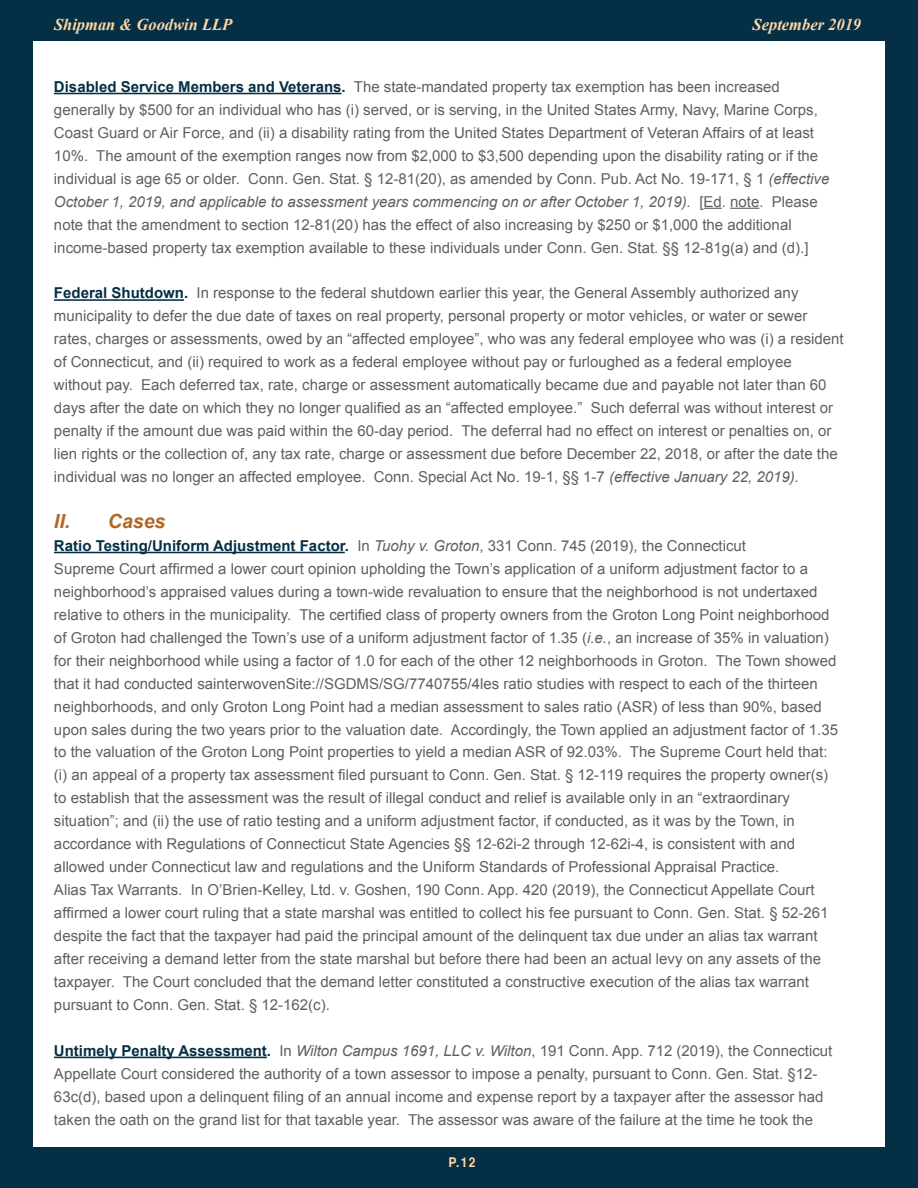
<style>
.page{position:relative;width:918px;height:1188px;background:#fff}
.page>*{position:absolute;margin:0;border:0;box-sizing:border-box;transform-origin:0 0}
.t1{font:italic 700 19.5px "Arial";color:#b16827}
.t2{font:italic 700 16.5px "Times New Roman";color:#fed7a6}
.t3{font:15px/23px "Arial";color:#5f5f62}
.t4{font:700 13.5px "Helvetica";color:#fed7a6;scale:.9 1}
.s1{font-weight:700;color:#052f45}
.s2{font-style:italic}
</style>
<div class="page">
<div style="left:0;top:1148px;width:918px;height:40px;background:#052f45"></div>
<div style="left:0;top:0;width:918px;height:40px;background:#052f45"></div>
<div style="left:885px;top:0;width:33px;height:1188px;background:#052f45"></div>
<div style="left:0;top:0;width:33px;height:1188px;background:#052f45"></div>
<hr style="left:54px;top:93px;width:288px;height:1px;background:#052f45">
<svg style="left:704px;top:208px;width:18px;height:1px"></svg>
<svg style="left:730px;top:208px;width:29px;height:1px"></svg>
<hr style="left:54px;top:299px;width:130px;height:2px;background:#052f45">
<hr style="left:54px;top:552px;width:291px;height:1px;background:#052f45">
<hr style="left:54px;top:1057px;width:213px;height:1px;background:#052f45">
<p class="t2" style="left:54px;top:13px;width:180px">Shipman &amp; Goodwin LLP</p>
<p class="t2" style="left:753px;top:13px;width:110px">September 2019</p>
<p class="t3" style="left:54px;top:75px;width:777px"><span class="s1">Disabled Service Members and Veterans.</span> The state-mandated property tax exemption has been increased generally by $500 for an individual who has (i) served, or is serving, in the United States Army, Navy, Marine Corps, Coast Guard or Air Force, and (ii) a disability rating from the United States Department of Veteran Affairs of at least 10%. The amount of the exemption ranges now from $2,000 to $3,500 depending upon the disability rating or if the individual is age 65 or older. Conn. Gen. Stat. § 12-81(20), as amended by Conn. Pub. Act No. 19-171, § 1 <span class="s2">(effective October 1, 2019, and applicable to assessment years commencing on or after October 1, 2019).</span> [Ed. note. Please note that the amendment to section 12-81(20) has the effect of also increasing by $250 or $1,000 the additional income-based property tax exemption available to these individuals under Conn. Gen. Stat. §§ 12-81g(a) and (d).]</p>
<p class="t3" style="left:54px;top:282px;width:791px"><span class="s1">Federal Shutdown.</span> In response to the federal shutdown earlier this year, the General Assembly authorized any municipality to defer the due date of taxes on real property, personal property or motor vehicles, or water or sewer rates, charges or assessments, owed by an “affected employee”, who was any federal employee who was (i) a resident of Connecticut, and (ii) required to work as a federal employee without pay or furloughed as a federal employee<br>without pay. Each deferred tax, rate, charge or assessment automatically became due and payable not later than 60 days after the date on which they no longer qualified as an “affected employee.” Such deferral was without interest or penalty if the amount due was paid within the 60-day period. The deferral had no effect on interest or penalties on, or lien rights or the collection of, any tax rate, charge or assessment due before December 22, 2018, or after the date the individual was no longer an affected employee. Conn. Special Act No. 19-1, §§ 1-7 <span class="s2">(effective January 22, 2019).</span></p>
<p class="t1" style="left:54px;top:508px;width:113px">II. Cases</p>
<p class="t3" style="left:54px;top:534px;width:786px"><span class="s1">Ratio Testing/Uniform Adjustment Factor.</span> In <span class="s2">Tuohy v. Groton</span>, 331 Conn. 745 (2019), the Connecticut<br>Supreme Court affirmed a lower court opinion upholding the Town’s application of a uniform adjustment factor to a neighborhood’s appraised values during a town-wide revaluation to ensure that the neighborhood is not undertaxed relative to others in the municipality. The certified class of property owners from the Groton Long Point neighborhood of Groton had challenged the Town’s use of a uniform adjustment factor of 1.35 (<span class="s2">i.e.</span>, an increase of 35% in valuation) for their neighborhood while using a factor of 1.0 for each of the other 12 neighborhoods in Groton. The Town showed that it had conducted sainterwovenSite://SGDMS/SG/7740755/4les ratio studies with respect to each of the thirteen neighborhoods, and only Groton Long Point had a median assessment to sales ratio (ASR) of less than 90%, based upon sales during the two years prior to the valuation date. Accordingly, the Town applied an adjustment factor of 1.35 to the valuation of the Groton Long Point properties to yield a median ASR of 92.03%. The Supreme Court held that: (i) an appeal of a property tax assessment filed pursuant to Conn. Gen. Stat. § 12-119 requires the property owner(s) to establish that the assessment was the result of illegal conduct and relief is available only in an “extraordinary situation”; and (ii) the use of ratio testing and a uniform adjustment factor, if conducted, as it was by the Town, in accordance with Regulations of Connecticut State Agencies §§ 12-62i-2 through 12-62i-4, is consistent with and allowed under Connecticut law and regulations and the Uniform Standards of Professional Appraisal Practice.</p>
<p class="t3" style="left:54px;top:879px;width:776px">Alias Tax Warrants. In O’Brien-Kelley, Ltd. v. Goshen, 190 Conn. App. 420 (2019), the Connecticut Appellate Court affirmed a lower court ruling that a state marshal was entitled to collect his fee pursuant to Conn. Gen. Stat. § 52-261 despite the fact that the taxpayer had paid the principal amount of the delinquent tax due under an alias tax warrant after receiving a demand letter from the state marshal but before there had been an actual levy on any assets of the taxpayer. The Court concluded that the demand letter constituted a constructive execution of the alias tax warrant pursuant to Conn. Gen. Stat. § 12-162(c).</p>
<p class="t3" style="left:54px;top:1039px;width:780px"><span class="s1">Untimely Penalty Assessment.</span> In <span class="s2">Wilton Campus 1691, LLC v. Wilton</span>, 191 Conn. App. 712 (2019), the Connecticut Appellate Court considered the authority of a town assessor to impose a penalty, pursuant to Conn. Gen. Stat. §12- 63c(d), based upon a delinquent filing of an annual income and expense report by a taxpayer after the assessor had taken the oath on the grand list for that taxable year. The assessor was aware of the failure at the time he took the</p>
<p class="t4" style="left:448px;top:1151px;width:32px">P.12</p>
</div>
